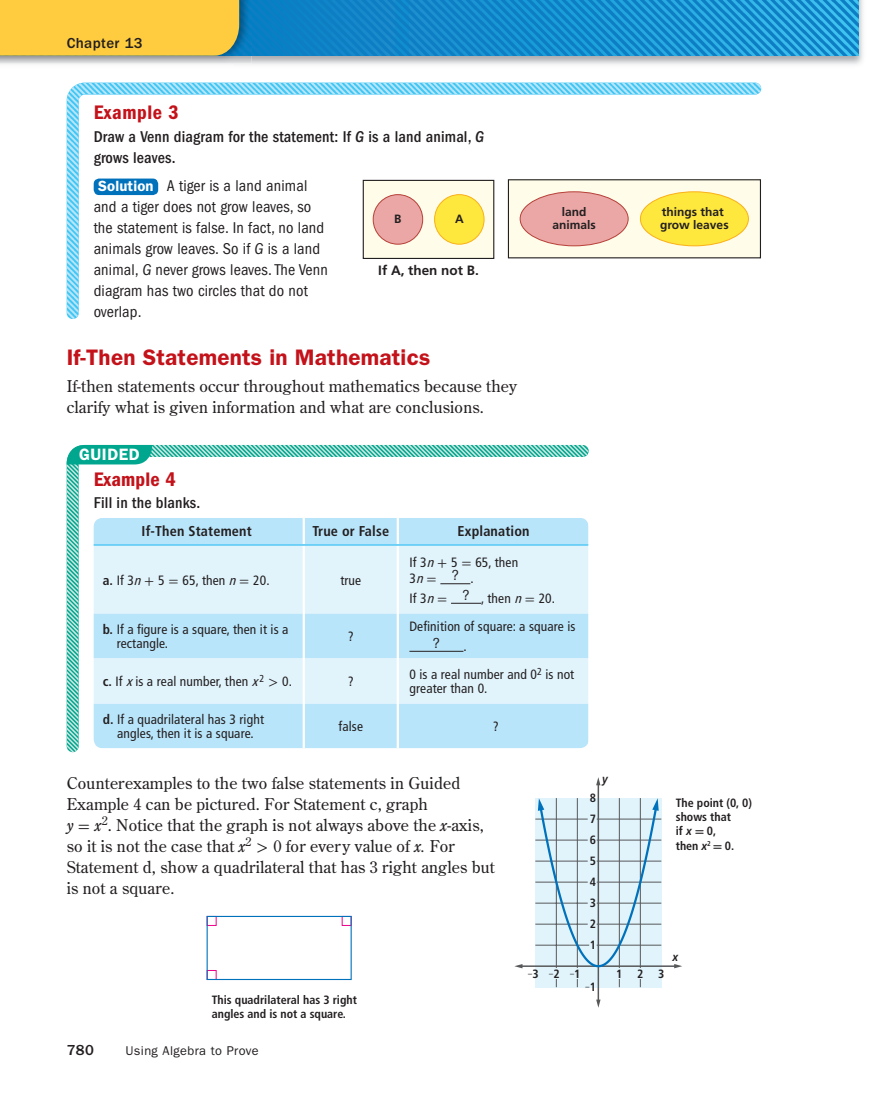
<style>
.page{position:relative;width:886px;height:1102px;background:#fff}
.page>*{position:absolute;margin:0;border:0;box-sizing:border-box;transform-origin:0 0}
.t1{font:600 22.5px "ITC Franklin Gothic Std";letter-spacing:.01em;color:#c4121a}
.t2{font:20.25px "ITC Franklin Gothic Std Dm Cd";letter-spacing:.02em;color:#c4121a}
.t3{font:600 16.5px "ITC Franklin Gothic Std";letter-spacing:.03em;color:#fff}
.t4{font:16.2px/21px "Century Old Style Std";letter-spacing:.01em;color:#231f20}
.t5{font:condensed 16.2px/21px "ITC Franklin Gothic Std";letter-spacing:.01em;color:#231f20}
.t6{font:500 condensed 16.2px/21px "ITC Franklin Gothic Std";letter-spacing:.01em;color:#231f20}
.t7{font:500 15px "ITC Franklin Gothic Std";letter-spacing:.025em;color:#231f20}
.t8{font:condensed 15px "ITC Franklin Gothic Std";color:#231f20}
.t9{font:700 condensed 14.25px "Frutiger LT Std";letter-spacing:.01em;color:#231f20}
.t10{font:condensed 13.5px/13.5px "Frutiger LT Std";letter-spacing:.01em;color:#231f20}
.t11{font:700 13.5px "Frutiger LT Std";color:#231f20}
.t12{font:12.75px "ITC Franklin Gothic Std";letter-spacing:.03em;color:#231f20}
.t13{font:700 condensed 12px/14.4px "Frutiger LT Std";color:#231f20}
.t14{font:700 12px/13.5px "Frutiger LT Std";color:#231f20;text-align:center}
.t15{font:italic 700 12px "Frutiger LT Std";color:#231f20;scale:.85 1}
.s1{font-style:italic}
.s2{font-weight:600;font-stretch:normal;font-size:14.85px;color:#fff}
.s3{font-weight:700}
.s4{font-family:"Uni Math";font-stretch:normal}
.s5{font-family:"Uni Math"}
.s6{font-style:italic;font-stretch:normal}
</style>
<div class="page">
<img style="left:234px;top:0;width:629px;height:65px">
<img style="left:252px;top:0;width:607px;height:56px">
<img style="left:0;top:0;width:252px;height:64px">
<svg style="left:206px;top:915px;width:146px;height:65px"></svg>
<div style="left:207px;top:915px;width:145px;height:64px;border:1px solid #0072bc"></div>
<img style="left:67px;top:83px;width:694px;height:236px">
<img style="left:67px;top:445px;width:522px;height:307px">
<svg style="left:67px;top:445px;width:85px;height:19px;background:#10ac95"></svg>
<div style="left:363px;top:180px;width:131px;height:78px;background:#fffde9"></div>
<div style="left:363px;top:180px;width:131px;height:79px;border:1px solid #231f20"></div>
<div style="left:373px;top:195px;width:50px;height:49px;background:#eaa7a5;border-radius:50%"></div>
<div style="left:373px;top:194px;width:50px;height:50px;border:1px solid #b73f38;border-radius:50%"></div>
<div style="left:435px;top:195px;width:49px;height:49px;background:#ffe83e;border-radius:50%"></div>
<div style="left:434px;top:194px;width:50px;height:50px;border:1px solid #faaf18;border-radius:50%"></div>
<div style="left:508px;top:180px;width:252px;height:78px;background:#fffde9"></div>
<div style="left:508px;top:179px;width:253px;height:79px;border:1px solid #231f20"></div>
<div style="left:520px;top:192px;width:108px;height:54px;background:#eaa7a5;border-radius:50%"></div>
<div style="left:520px;top:191px;width:109px;height:55px;border:1px solid #b73f38;border-radius:50%"></div>
<div style="left:640px;top:192px;width:108px;height:54px;background:#ffe83e;border-radius:50%"></div>
<div style="left:640px;top:191px;width:109px;height:55px;border:1px solid #faaf18;border-radius:50%"></div>
<div style="left:535px;top:798px;width:126px;height:189px;background:#e1f4fc"></div>
<hr style="left:535px;top:881px;width:126px;height:1px;background:#57585a">
<hr style="left:535px;top:860px;width:126px;height:1px;background:#57585a">
<hr style="left:535px;top:839px;width:126px;height:1px;background:#57585a">
<hr style="left:535px;top:818px;width:126px;height:1px;background:#57585a">
<hr style="left:521px;top:965px;width:155px;height:1px;background:#57585a">
<svg style="left:674px;top:964px;width:8px;height:4px"></svg>
<svg style="left:514px;top:964px;width:8px;height:4px"></svg>
<hr style="left:535px;top:923px;width:126px;height:1px;background:#57585a">
<hr style="left:535px;top:944px;width:126px;height:1px;background:#57585a">
<hr style="left:535px;top:902px;width:126px;height:1px;background:#57585a">
<hr style="left:577px;top:798px;width:1px;height:189px;background:#57585a">
<hr style="left:556px;top:798px;width:1px;height:189px;background:#57585a">
<hr style="left:598px;top:783px;width:1px;height:217px;background:#57585a">
<svg style="left:596px;top:777px;width:4px;height:8px"></svg>
<svg style="left:596px;top:999px;width:5px;height:8px"></svg>
<hr style="left:619px;top:798px;width:1px;height:189px;background:#57585a">
<hr style="left:640px;top:798px;width:1px;height:189px;background:#57585a">
<div style="left:610px;top:968px;width:41px;height:10px;background:#e1f4fc"></div>
<div style="left:546px;top:968px;width:41px;height:10px;background:#e1f4fc"></div>
<svg style="left:538px;top:798px;width:121px;height:169px"></svg>
<div style="left:0;top:0;width:239px;height:56px;background:#fecc3e"></div>
<p class="t7" style="left:67px;top:38px;width:77px">Chapter 13</p>
<p class="t2" style="left:94px;top:105px;width:87px">Example 3</p>
<p class="t6" style="left:94px;top:127px;width:392px">Draw a Venn diagram for the statement: If <span class="s1">G</span> is a land animal, <span class="s1">G </span>grows leaves.</p>
<p class="t5" style="left:94px;top:177px;width:236px"><span class="s2">Solution</span> A tiger is a land animal and a tiger does not grow leaves, so the statement is false. In fact, no land animals grow leaves. So if <span class="s1">G</span> is a land animal, <span class="s1">G</span> never grows leaves. The Venn diagram has two circles that do not overlap.</p>
<p class="t1" style="left:67px;top:350px;width:365px">If-Then Statements in Mathematics</p>
<p class="t4" style="left:67px;top:377px;width:452px">If-then statements occur throughout mathematics because they clarify what is given information and what are conclusions.</p>
<p class="t14" style="left:394px;top:213px;width:9px">B</p>
<p class="t14" style="left:455px;top:213px;width:10px">A</p>
<p class="t11" style="left:378px;top:265px;width:102px">If A, then not B.</p>
<p class="t3" style="left:79px;top:448px;width:62px">GUIDED</p>
<p class="t14" style="left:552px;top:205px;width:45px">land animals</p>
<p class="t14" style="left:660px;top:205px;width:70px;text-align:left">things that grow leaves</p>
<p class="t2" style="left:94px;top:471px;width:83px">Example 4</p>
<p class="t6" style="left:94px;top:493px;width:108px">Fill in the blanks.</p>
<p class="t9" style="left:142px;top:525px;width:112px">If-Then Statement</p>
<p class="t9" style="left:312px;top:525px;width:78px">True or False</p>
<p class="t9" style="left:458px;top:525px;width:74px">Explanation</p>
<p class="t10" style="left:103px;top:574px;width:169px"><span class="s3">a.</span> If 3<span class="s1">n</span><span class="s4">+</span> 5 <span class="s4">=</span> 65, then <span class="s1">n</span><span class="s4">=</span> 20.</p>
<p class="t10" style="left:340px;top:574px;width:22px">true</p>
<p class="t10" style="left:409px;top:554px;width:110px;line-height:16.5px">If 3<span class="s1">n</span><span class="s4">+</span> 5 <span class="s4">=</span> 65, then<br>3<span class="s1">n</span><span class="s4">=</span> <sup>?</sup> .</p>
<p class="t10" style="left:409px;top:592px;width:147px">If 3<span class="s1">n</span><span class="s4">=</span> <sup>?</sup> , then <span class="s1">n</span><span class="s4">=</span> 20.</p>
<p class="t10" style="left:117px;top:623px;width:173px;text-indent:-14px"><span class="s3">b.</span> If a figure is a square, then it is a rectangle.</p>
<p class="t10" style="left:348px;top:630px;width:7px">?</p>
<p class="t10" style="left:409px;top:620px;width:168px">Definition of square: a square is</p>
<p class="t8" style="left:433px;top:637px;width:9px">?</p>
<p class="t10" style="left:464px;top:640px;width:5px">.</p>
<p class="t10" style="left:103px;top:675px;width:191px"><span class="s3">c.</span> If <span class="s1">x</span>is a real number, then <span class="s1">x</span><sup>2</sup> <span class="s4">&gt;</span> 0.</p>
<p class="t10" style="left:348px;top:675px;width:7px">?</p>
<p class="t10" style="left:409px;top:668px;width:166px">0 is a real number and 0<sup>2</sup> is not greater than 0.</p>
<p class="t10" style="left:103px;top:713px;width:163px;text-align:center"><span class="s3">d.</span> If a quadrilateral has 3 right angles, then it is a square.</p>
<p class="t10" style="left:339px;top:720px;width:26px">false</p>
<p class="t10" style="left:493px;top:720px;width:7px">?</p>
<p class="t4" style="left:67px;top:773px;width:430px">Counterexamples to the two false statements in Guided Example 4 can be pictured. For Statement c, graph<br><span class="s1">y</span> <span class="s5">=</span> <span class="s1">x</span><sup>2</sup>. Notice that the graph is not always above the <span class="s1">x</span>-axis, so it is not the case that <span class="s1">x</span><sup>2</sup> <span class="s5">&gt;</span> 0 for every value of <span class="s1">x.</span> For Statement d, show a quadrilateral that has 3 right angles but is not a square.</p>
<p class="t15" style="left:602px;top:771px;width:8px">y</p>
<p class="t13" style="left:590px;top:791px;width:8px">8</p>
<p class="t13" style="left:590px;top:812px;width:8px">7</p>
<p class="t13" style="left:590px;top:833px;width:8px">6</p>
<p class="t13" style="left:590px;top:854px;width:8px">5</p>
<p class="t13" style="left:590px;top:875px;width:8px">4</p>
<p class="t13" style="left:590px;top:896px;width:8px">3</p>
<p class="t13" style="left:590px;top:917px;width:8px">2</p>
<p class="t13" style="left:212px;top:993px;width:147px">This quadrilateral has 3 right angles and is not a square.</p>
<p class="t13" style="left:590px;top:938px;width:8px">1</p>
<p class="t13" style="left:590px;top:980px;width:8px">1</p>
<p class="t13" style="left:532px;top:966px;width:50px">321</p>
<p class="t13" style="left:616px;top:966px;width:50px">123</p>
<p class="t13" style="left:676px;top:796px;width:78px">The point (0, 0) shows that if<span class="s6">x</span><span class="s4">=</span>0,<br>then <span class="s6">x</span><sup>2</sup> <span class="s4">=</span> 0.</p>
<p class="t15" style="left:673px;top:950px;width:8px">x</p>
<p class="t7" style="left:67px;top:1044px;width:29px">780</p>
<p class="t12" style="left:125px;top:1046px;width:135px">Using Algebra to Prove</p>
</div>
